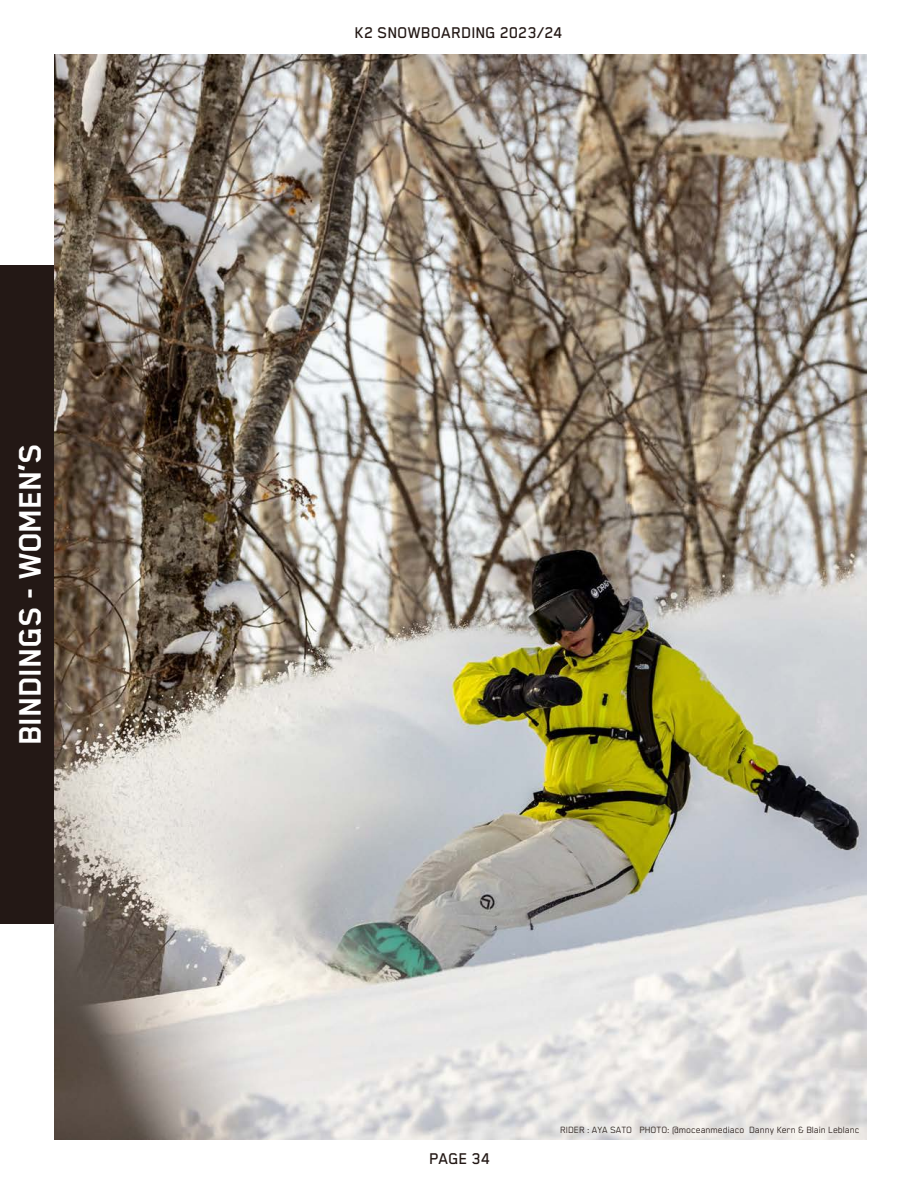
<style>
.page{position:relative;width:918px;height:1188px;background:#fff}
.page>*{position:absolute;margin:0;border:0;box-sizing:border-box;transform-origin:0 0}
.t1{font:700 36px "Blender Pro";color:#fff}
.t2{font:500 18px "Blender Pro";letter-spacing:.005em;color:#231815}
.t3{font:10.5px "Blender Pro";color:#231815}
.s1{color:#221714}
</style>
<div class="page">
<div style="left:0;top:265px;width:54px;height:659px;background:#231815"></div>
<img style="left:54px;top:55px;width:813px;height:1084px">
<h1 class="t1" style="left:11px;top:745px;width:303px;rotate:-90deg">BINDINGS - WOMEN’S</h1>
<h2 class="t2" style="left:355px;top:24px;width:209px">K2 SNOWBOARDING 2023/24</h2>
<h2 class="t2" style="left:429px;top:1149px;width:62px">PAGE 34</h2>
<p class="t3" style="left:560px;top:1124px;width:301px"><span class="s1">RIDER : AYA SATO</span> PHOTO: @moceanmediaco Danny Kern &amp; Blain Leblanc</p>
</div>
